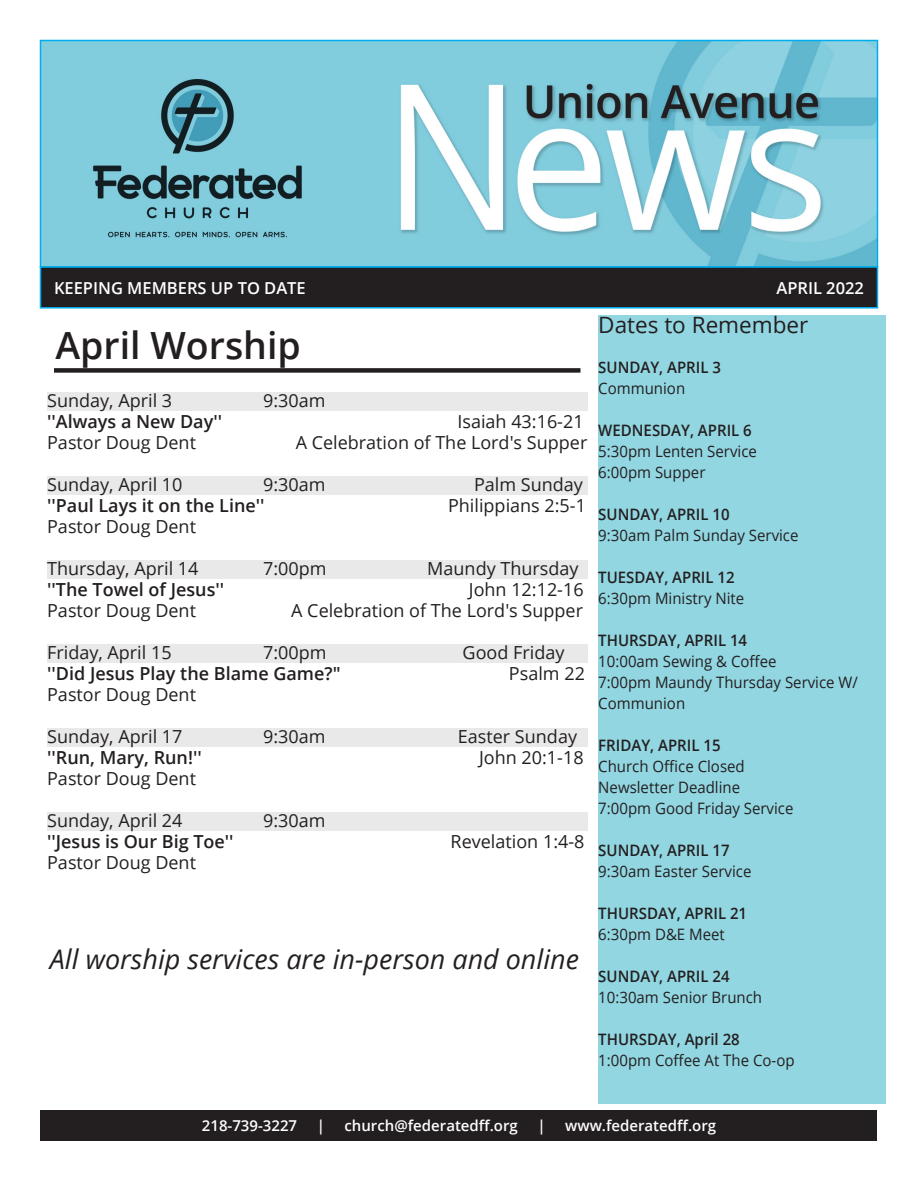
<style>
.page{position:relative;width:918px;height:1188px;background:#fff}
.page>*{position:absolute;margin:0;border:0;box-sizing:border-box;transform-origin:0 0}
.Subhead{font:600 37.5px "Open Sans";color:#231f20}
.t1{font:italic 27px "Open Sans";color:#231f20}
.Subhead-2{font:22.5px "Open Sans";color:#231f20}
.t2{font:18px "Open Sans";color:#231f20}
.t3{font:600 18px "Open Sans";color:#231f20}
.SubSub{font:600 16.5px "Open Sans";color:#fff}
.Subhead-3{font:15.75px/21px "Open Sans";color:#231f20;scale:.95 1}
.Subhead-4{font:600 15.75px/21px "Open Sans";color:#231f20;scale:.95 1}
.t4{font:600 15px "Open Sans";color:#fff}
.s1{font-weight:400}
.s2{font-weight:600}
</style>
<div class="page">
<div style="left:40px;top:1110px;width:838px;height:31px;background:#231f20"></div>
<div style="left:598px;top:315px;width:288px;height:789px;background:#92d6e1"></div>
<div style="left:40px;top:267px;width:838px;height:41px;background:#231f20"></div>
<div style="left:40px;top:266px;width:838px;height:43px;border:2px solid #00aeef"></div>
<img style="left:43px;top:43px;width:832px;height:222px">
<div style="left:40px;top:40px;width:838px;height:228px;border:2px solid #00aeef"></div>
<div style="left:54px;top:368px;width:526px;height:5px;background:#231f20"></div>
<div style="left:47px;top:393px;width:540px;height:18px;background:#e9e9e9"></div>
<div style="left:47px;top:477px;width:540px;height:18px;background:#e9e9e9"></div>
<div style="left:47px;top:561px;width:540px;height:18px;background:#e9e9e9"></div>
<div style="left:47px;top:645px;width:540px;height:18px;background:#e9e9e9"></div>
<div style="left:47px;top:729px;width:540px;height:18px;background:#e9e9e9"></div>
<div style="left:47px;top:813px;width:540px;height:18px;background:#e9e9e9"></div>
<p class="SubSub" style="left:54px;top:276px;width:253px">KEEPING MEMBERS UP TO DATE</p>
<p class="SubSub" style="left:776px;top:276px;width:89px">APRIL 2022</p>
<p class="Subhead" style="left:56px;top:319px;width:247px">April Worship</p>
<p class="t2" style="left:47px;top:388px;width:127px">Sunday, April 3</p>
<p class="t2" style="left:263px;top:388px;width:64px">9:30am</p>
<p class="t3" style="left:47px;top:409px;width:176px">''Always a New Day''</p>
<p class="t2" style="left:457px;top:409px;width:128px">Isaiah 43:16-21</p>
<p class="t2" style="left:47px;top:430px;width:150px">Pastor Doug Dent</p>
<p class="t2" style="left:296px;top:430px;width:293px">A Celebration of The Lord's Supper</p>
<p class="t2" style="left:47px;top:472px;width:137px">Sunday, April 10</p>
<p class="t2" style="left:263px;top:472px;width:64px">9:30am</p>
<p class="t2" style="left:474px;top:472px;width:110px">Palm Sunday</p>
<p class="t3" style="left:47px;top:493px;width:219px">''Paul Lays it on the Line''</p>
<p class="t2" style="left:448px;top:493px;width:139px">Philippians 2:5-1</p>
<p class="t2" style="left:47px;top:514px;width:150px">Pastor Doug Dent</p>
<p class="t2" style="left:47px;top:556px;width:153px">Thursday, April 14</p>
<p class="t2" style="left:263px;top:556px;width:65px">7:00pm</p>
<p class="t2" style="left:427px;top:556px;width:153px">Maundy Thursday</p>
<p class="t3" style="left:47px;top:577px;width:179px">''The Towel of Jesus''</p>
<p class="t2" style="left:469px;top:577px;width:116px">John 12:12-16</p>
<p class="t2" style="left:47px;top:598px;width:150px">Pastor Doug Dent</p>
<p class="t2" style="left:291px;top:598px;width:293px">A Celebration of The Lord's Supper</p>
<p class="t2" style="left:47px;top:640px;width:126px">Friday, April 15</p>
<p class="t2" style="left:263px;top:640px;width:65px">7:00pm</p>
<p class="t2" style="left:463px;top:640px;width:103px">Good Friday</p>
<p class="t3" style="left:47px;top:661px;width:295px">''Did Jesus Play the Blame Game?"</p>
<p class="t2" style="left:509px;top:661px;width:77px">Psalm 22</p>
<p class="t2" style="left:47px;top:682px;width:150px">Pastor Doug Dent</p>
<p class="t2" style="left:47px;top:724px;width:137px">Sunday, April 17</p>
<p class="t2" style="left:263px;top:724px;width:64px">9:30am</p>
<p class="t2" style="left:458px;top:724px;width:121px">Easter Sunday</p>
<p class="t3" style="left:47px;top:745px;width:156px">''Run, Mary, Run!''</p>
<p class="t2" style="left:479px;top:745px;width:106px">John 20:1-18</p>
<p class="t2" style="left:47px;top:766px;width:150px">Pastor Doug Dent</p>
<p class="t2" style="left:47px;top:808px;width:137px">Sunday, April 24</p>
<p class="t2" style="left:263px;top:808px;width:64px">9:30am</p>
<p class="t3" style="left:47px;top:829px;width:188px">''Jesus is Our Big Toe''</p>
<p class="t2" style="left:451px;top:829px;width:135px">Revelation 1:4-8</p>
<p class="t2" style="left:47px;top:850px;width:150px">Pastor Doug Dent</p>
<p class="t1" style="left:50px;top:941px;width:531px">All worship services are in-person and online</p>
<p class="Subhead-2" style="left:598px;top:309px;width:212px">Dates to Remember</p>
<p class="Subhead-4" style="left:598px;top:357px;width:131px">SUNDAY, APRIL 3<br><span class="s1">Communion</span></p>
<p class="Subhead-3" style="left:598px;top:419px;width:168px"><span class="s2">WEDNESDAY, APRIL 6<br></span>5:30pm Lenten Service<br>6:00pm Supper</p>
<p class="Subhead-3" style="left:598px;top:503px;width:212px"><span class="s2">SUNDAY, APRIL 10<br></span>9:30am Palm Sunday Service</p>
<p class="Subhead-3" style="left:598px;top:566px;width:155px"><span class="s2">TUESDAY, APRIL 12<br></span>6:30pm Ministry Nite</p>
<p class="Subhead-3" style="left:598px;top:629px;width:275px"><span class="s2">THURSDAY, APRIL 14<br></span>10:00am Sewing &amp; Coffee<br>7:00pm Maundy Thursday Service W/<br>Communion</p>
<p class="Subhead-3" style="left:598px;top:734px;width:207px"><span class="s2">FRIDAY, APRIL 15<br></span>Church Office Closed<br>Newsletter Deadline<br>7:00pm Good Friday Service</p>
<p class="Subhead-3" style="left:598px;top:839px;width:163px"><span class="s2">SUNDAY, APRIL 17<br></span>9:30am Easter Service</p>
<p class="Subhead-4" style="left:598px;top:903px;width:158px">THURSDAY, APRIL 21<br><span class="s1">6:30pm D&amp;E Meet</span></p>
<p class="Subhead-3" style="left:598px;top:965px;width:174px"><span class="s2">SUNDAY, APRIL 24<br></span>10:30am Senior Brunch</p>
<p class="Subhead-3" style="left:598px;top:1028px;width:208px"><span class="s2">THURSDAY, April 28<br></span>1:00pm Coffee At The Co-op</p>
<p class="t4" style="left:202px;top:1116px;width:97px">218-739-3227</p>
<p class="t4" style="left:317px;top:1116px;width:10px">|</p>
<p class="t4" style="left:344px;top:1116px;width:175px">church@federatedff.org</p>
<p class="t4" style="left:537px;top:1116px;width:10px">|</p>
<p class="t4" style="left:565px;top:1116px;width:152px">www.federatedff.org</p>
</div>
